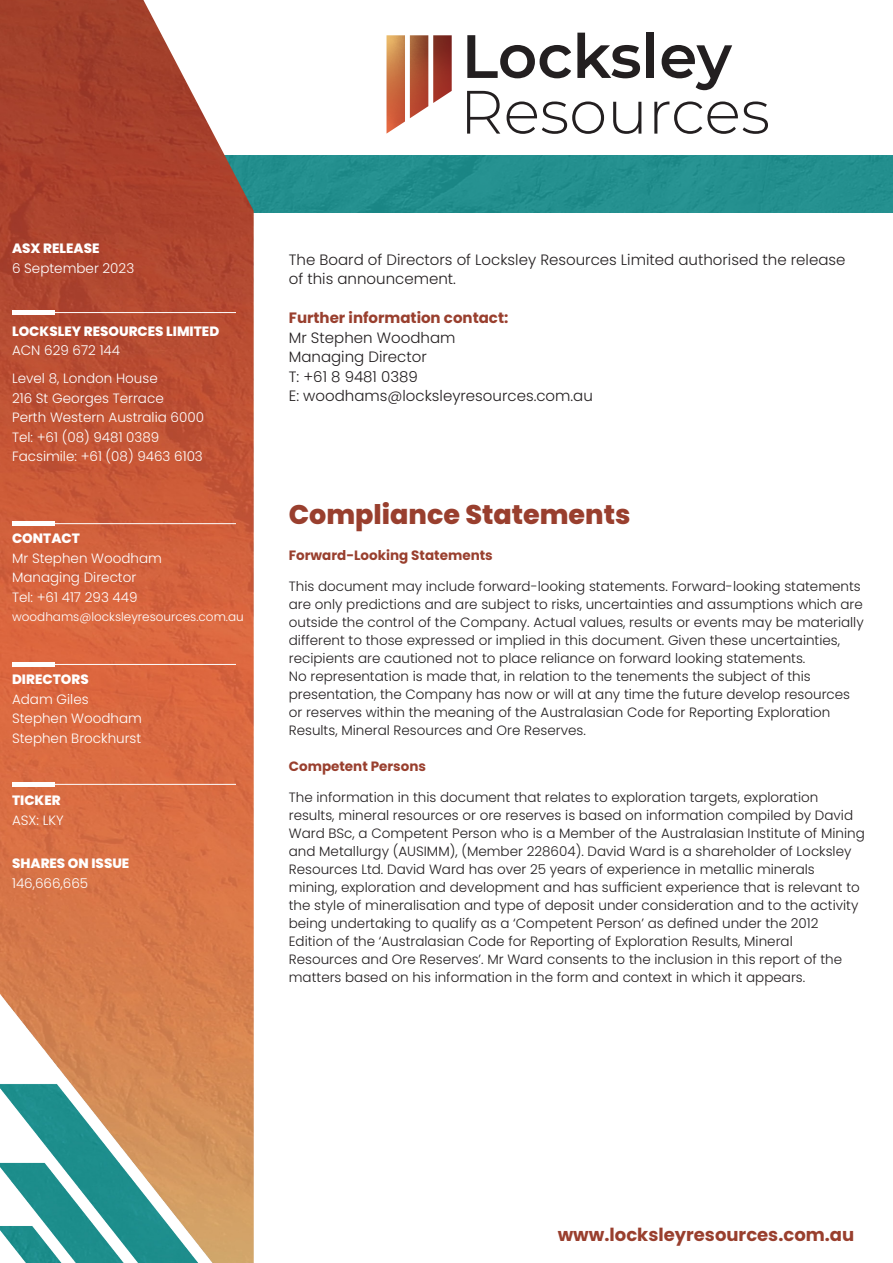
<style>
.page{position:relative;width:893px;height:1263px;background:#fff}
.page>*{position:absolute;margin:0;border:0;box-sizing:border-box;transform-origin:0 0}
.t1{font:800 27px "Poppins";color:#993f2e}
.t2{font:700 18px "Poppins";color:#993f2e}
.t3{font:300 15px/19.5px "Poppins";color:#231f20}
.t4{font:700 15px "Poppins";color:#993f2e}
.t5{font:300 13.5px/18px "Poppins";color:#231f20}
.t6{font:300 13.5px/19.5px "Poppins";color:#fff}
.t7{font:800 13.5px "Poppins";color:#fff}
.t8{font:700 13.5px "Poppins";color:#993f2e}
.t9{font:300 12px "Poppins";color:#fff}
</style>
<div class="page">
<div style="left:182px;top:156px;width:710px;height:57px;background:#238f8e"></div>
<svg style="left:467px;top:35px;width:104px;height:43px"></svg>
<svg style="left:577px;top:33px;width:63px;height:45px"></svg>
<div style="left:647px;top:33px;width:7px;height:45px;background:#231f20"></div>
<svg style="left:662px;top:45px;width:70px;height:45px"></svg>
<svg style="left:467px;top:91px;width:33px;height:43px"></svg>
<svg style="left:507px;top:101px;width:97px;height:33px"></svg>
<svg style="left:613px;top:102px;width:28px;height:32px"></svg>
<svg style="left:654px;top:101px;width:114px;height:33px"></svg>
<svg style="left:386px;top:35px;width:66px;height:99px"></svg>
<img style="left:0;top:0;width:254px;height:1263px">
<div style="left:12px;top:310px;width:43px;height:5px;background:#fff"></div>
<hr style="left:55px;top:312px;width:181px;height:1px;background:#fff">
<div style="left:12px;top:521px;width:43px;height:5px;background:#fff"></div>
<hr style="left:55px;top:523px;width:181px;height:1px;background:#fff">
<hr style="left:12px;top:662px;width:43px;height:4px;background:#fff">
<hr style="left:55px;top:664px;width:181px;height:1px;background:#fff">
<hr style="left:12px;top:782px;width:43px;height:4px;background:#fff">
<hr style="left:55px;top:784px;width:181px;height:1px;background:#fff">
<p class="t7" style="left:12px;top:241px;width:89px">ASX RELEASE</p>
<p class="t6" style="left:12px;top:258px;width:124px">6 September 2023</p>
<p class="t7" style="left:12px;top:323px;width:209px">LOCKSLEY RESOURCES LIMITED</p>
<p class="t6" style="left:12px;top:341px;width:110px">ACN 629 672 144</p>
<p class="t6" style="left:12px;top:369px;width:147px">Level 8, London House</p>
<p class="t6" style="left:12px;top:388px;width:153px">216 St Georges Terrace</p>
<p class="t6" style="left:12px;top:408px;width:193px">Perth Western Australia 6000<br>Tel: +61 (08) 9481 0389<br>Facsimile: +61 (08) 9463 6103</p>
<p class="t7" style="left:12px;top:531px;width:69px">CONTACT</p>
<p class="t6" style="left:12px;top:548px;width:151px">Mr Stephen Woodham</p>
<p class="t6" style="left:12px;top:568px;width:126px">Managing Director</p>
<p class="t6" style="left:12px;top:587px;width:127px">Tel: +61 417 293 449</p>
<p class="t9" style="left:12px;top:610px;width:233px">woodhams@locksleyresources.com.au</p>
<p class="t7" style="left:12px;top:672px;width:78px">DIRECTORS</p>
<p class="t6" style="left:12px;top:689px;width:78px">Adam Giles</p>
<p class="t6" style="left:12px;top:709px;width:132px">Stephen Woodham</p>
<p class="t6" style="left:12px;top:728px;width:131px">Stephen Brockhurst</p>
<p class="t7" style="left:12px;top:793px;width:50px">TICKER</p>
<p class="t6" style="left:12px;top:810px;width:53px">ASX: LKY</p>
<p class="t7" style="left:12px;top:856px;width:119px">SHARES ON ISSUE</p>
<p class="t6" style="left:12px;top:873px;width:78px">146,666,665</p>
<p class="t3" style="left:289px;top:250px;width:558px">The Board of Directors of Locksley Resources Limited authorised the release of this announcement.</p>
<p class="t4" style="left:289px;top:309px;width:221px">Further information contact:</p>
<p class="t3" style="left:289px;top:328px;width:168px">Mr Stephen Woodham</p>
<p class="t3" style="left:289px;top:347px;width:140px">Managing Director</p>
<p class="t3" style="left:289px;top:367px;width:131px">T: +61 8 9481 0389</p>
<p class="t3" style="left:289px;top:386px;width:306px">E: woodhams@locksleyresources.com.au</p>
<p class="t1" style="left:289px;top:499px;width:343px">Compliance Statements</p>
<p class="t8" style="left:289px;top:548px;width:205px">Forward-Looking Statements</p>
<p class="t5" style="left:289px;top:577px;width:576px">This document may include forward-looking statements. Forward-looking statements are only predictions and are subject to risks, uncertainties and assumptions which are outside the control of the Company. Actual values, results or events may be materially different to those expressed or implied in this document. Given these uncertainties, recipients are cautioned not to place reliance on forward looking statements.<br>No representation is made that, in relation to the tenements the subject of this presentation, the Company has now or will at any time the future develop resources or reserves within the meaning of the Australasian Code for Reporting Exploration Results, Mineral Resources and Ore Reserves.</p>
<p class="t8" style="left:289px;top:758px;width:139px">Competent Persons</p>
<p class="t5" style="left:289px;top:788px;width:577px">The information in this document that relates to exploration targets, exploration results, mineral resources or ore reserves is based on information compiled by David Ward BSc, a Competent Person who is a Member of the Australasian Institute of Mining and Metallurgy (AUSIMM), (Member 228604). David Ward is a shareholder of Locksley Resources Ltd. David Ward has over 25 years of experience in metallic minerals mining, exploration and development and has sufficient experience that is relevant to the style of mineralisation and type of deposit under consideration and to the activity being undertaking to qualify as a ‘Competent Person’ as defined under the 2012<br>Edition of the ‘Australasian Code for Reporting of Exploration Results, Mineral Resources and Ore Reserves’. Mr Ward consents to the inclusion in this report of the matters based on his information in the form and context in which it appears.</p>
<p class="t2" style="left:558px;top:1224px;width:298px">www.locksleyresources.com.au</p>
</div>
